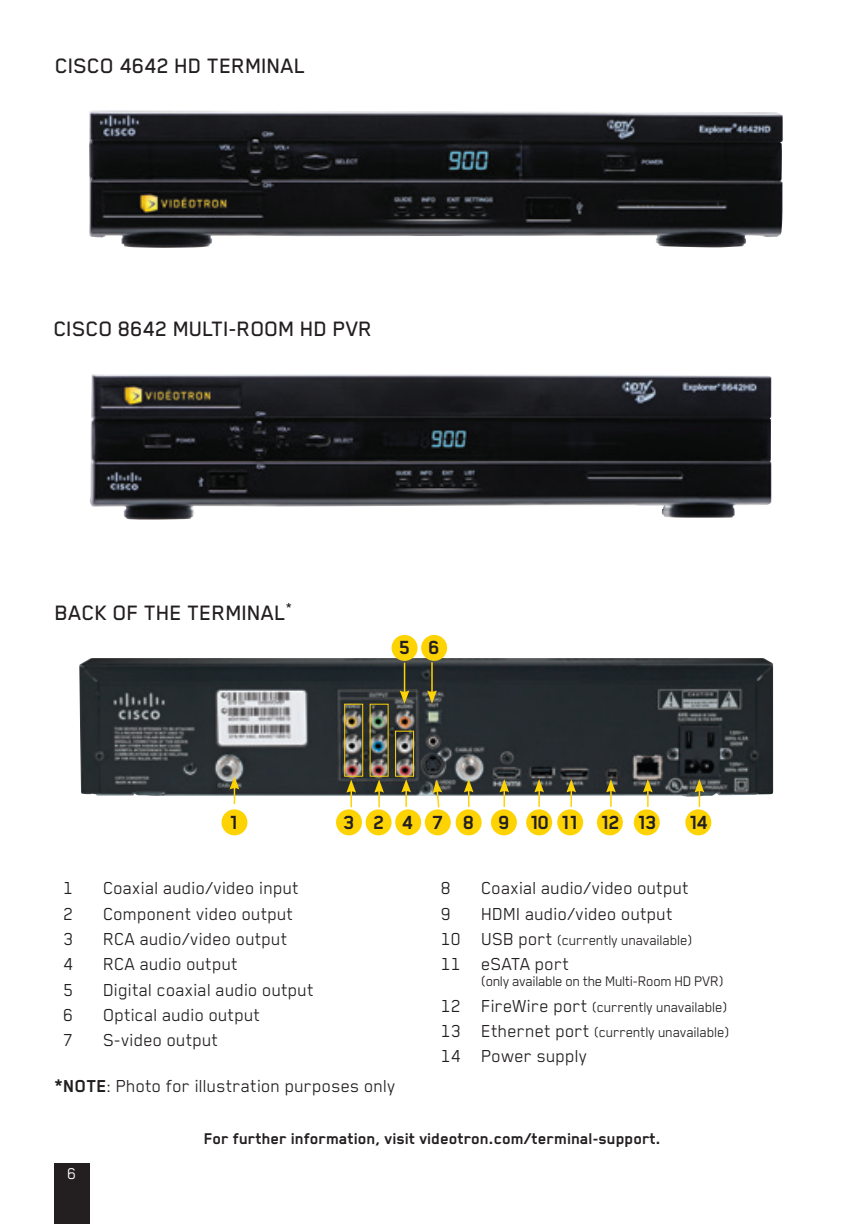
<style>
.page{position:relative;width:864px;height:1224px;background:#fff}
.page>*{position:absolute;margin:0;border:0;box-sizing:border-box;transform-origin:0 0}
.t1{font:500 24px "Blender Pro";color:#231f20}
.t2{font:700 22px "Blender Pro";letter-spacing:.8em;color:#231f20}
.t3{font:700 22px "Blender Pro";letter-spacing:.77em;color:#231f20}
.t4{font:20px "Blender Pro";color:#231f20}
.t5{font:700 18px "Blender Pro";color:#231f20}
.t6{font:18px "Blender Pro";color:#fff}
.t7{font:16px/25.4px "Blender Pro";letter-spacing:-.02em;color:#231f20}
.t8{font:500 14px "Blender Pro";color:#231f20}
.s1{font-size:20px}
.s2{font-weight:700}
</style>
<div class="page">
<div style="left:54px;top:1164px;width:36px;height:60px;background:#231f20"></div>
<img style="left:79px;top:658px;width:694px;height:139px">
<img style="left:90px;top:374px;width:681px;height:146px">
<div style="left:222px;top:809px;width:25px;height:26px;background:#fed304;border-radius:50%"></div>
<div style="left:392px;top:635px;width:26px;height:26px;background:#fed304;border-radius:50%"></div>
<div style="left:425px;top:809px;width:26px;height:26px;background:#fed304;border-radius:50%"></div>
<div style="left:395px;top:809px;width:26px;height:26px;background:#fed304;border-radius:50%"></div>
<div style="left:366px;top:809px;width:26px;height:26px;background:#fed304;border-radius:50%"></div>
<div style="left:336px;top:809px;width:26px;height:26px;background:#fed304;border-radius:50%"></div>
<div style="left:557px;top:809px;width:26px;height:26px;background:#fed304;border-radius:50%"></div>
<div style="left:597px;top:809px;width:26px;height:26px;background:#fed304;border-radius:50%"></div>
<div style="left:634px;top:809px;width:26px;height:26px;background:#fed304;border-radius:50%"></div>
<div style="left:685px;top:809px;width:26px;height:26px;background:#fed304;border-radius:50%"></div>
<div style="left:526px;top:809px;width:26px;height:26px;background:#fed304;border-radius:50%"></div>
<div style="left:491px;top:809px;width:26px;height:26px;background:#fed304;border-radius:50%"></div>
<div style="left:456px;top:809px;width:26px;height:26px;background:#fed304;border-radius:50%"></div>
<div style="left:421px;top:635px;width:26px;height:26px;background:#fed304;border-radius:50%"></div>
<svg style="left:230px;top:776px;width:9px;height:28px"></svg>
<hr style="left:404px;top:663px;width:1px;height:31px;background:#fed304">
<svg style="left:400px;top:690px;width:9px;height:14px"></svg>
<hr style="left:431px;top:662px;width:2px;height:32px;background:#fed304">
<svg style="left:427px;top:690px;width:10px;height:14px"></svg>
<div style="left:344px;top:704px;width:19px;height:73px;border:1px solid #fed304"></div>
<div style="left:395px;top:731px;width:19px;height:46px;border:1px solid #fed304"></div>
<svg style="left:346px;top:779px;width:10px;height:28px"></svg>
<svg style="left:374px;top:779px;width:10px;height:28px"></svg>
<svg style="left:401px;top:779px;width:10px;height:28px"></svg>
<svg style="left:464px;top:779px;width:10px;height:28px"></svg>
<svg style="left:499px;top:779px;width:10px;height:28px"></svg>
<svg style="left:534px;top:779px;width:10px;height:28px"></svg>
<svg style="left:566px;top:779px;width:10px;height:28px"></svg>
<svg style="left:606px;top:779px;width:10px;height:28px"></svg>
<svg style="left:643px;top:779px;width:10px;height:28px"></svg>
<svg style="left:695px;top:779px;width:9px;height:28px"></svg>
<svg style="left:433px;top:780px;width:9px;height:28px"></svg>
<img style="left:89px;top:110px;width:694px;height:138px">
<p class="t1" style="left:56px;top:53px;width:252px">CISCO 4642 HD TERMINAL</p>
<p class="t1" style="left:54px;top:316px;width:317px">CISCO 8642 MULTI-ROOM HD PVR</p>
<p class="t8" style="left:286px;top:600px;width:8px">*</p>
<p class="t1" style="left:55px;top:600px;width:199px">BACK OF THE TERMINAL</p>
<p class="t3" style="left:399px;top:636px;width:13px">5</p>
<p class="t3" style="left:429px;top:636px;width:13px">6</p>
<p class="t3" style="left:229px;top:810px;width:13px">1</p>
<p class="t4" style="left:63px;top:877px;width:12px">1</p>
<p class="t4" style="left:103px;top:877px;width:197px">Coaxial audio/video input</p>
<p class="t4" style="left:63px;top:903px;width:12px">2</p>
<p class="t4" style="left:103px;top:903px;width:192px">Component video output</p>
<p class="t4" style="left:63px;top:928px;width:12px">3</p>
<p class="t4" style="left:103px;top:928px;width:186px">RCA audio/video output</p>
<p class="t4" style="left:63px;top:953px;width:12px">4</p>
<p class="t4" style="left:103px;top:953px;width:136px">RCA audio output</p>
<p class="t4" style="left:63px;top:979px;width:12px">5</p>
<p class="t4" style="left:103px;top:979px;width:212px">Digital coaxial audio output</p>
<p class="t4" style="left:63px;top:1004px;width:12px">6</p>
<p class="t4" style="left:103px;top:1004px;width:159px">Optical audio output</p>
<p class="t4" style="left:63px;top:1029px;width:12px">7</p>
<p class="t4" style="left:103px;top:1029px;width:117px">S-video output</p>
<p class="t2" style="left:343px;top:810px;width:315px">32478 910111213</p>
<p class="t3" style="left:689px;top:810px;width:21px">14</p>
<p class="t4" style="left:441px;top:877px;width:12px">8</p>
<p class="t4" style="left:482px;top:877px;width:209px">Coaxial audio/video output</p>
<p class="t4" style="left:441px;top:903px;width:12px">9</p>
<p class="t4" style="left:482px;top:903px;width:193px">HDMI audio/video output</p>
<p class="t7" style="left:441px;top:927px;width:253px"><span class="s1">10 USB port</span> (currently unavailable)</p>
<p class="t4" style="left:441px;top:953px;width:130px">11 eSATA port</p>
<p class="t7" style="left:441px;top:968px;width:290px;text-indent:40px">(only available on the Multi-Room HD PVR)<br><span class="s1">12 FireWire port</span> (currently unavailable)<br><span class="s1">13 Ethernet port</span> (currently unavailable)</p>
<p class="t4" style="left:441px;top:1045px;width:148px">14 Power supply</p>
<p class="t4" style="left:54px;top:1075px;width:343px"><span class="s2">*NOTE</span>: Photo for illustration purposes only</p>
<p class="t6" style="left:67px;top:1164px;width:11px">6</p>
<p class="t5" style="left:204px;top:1128px;width:458px">For further information, visit videotron.com/terminal-support.</p>
</div>
